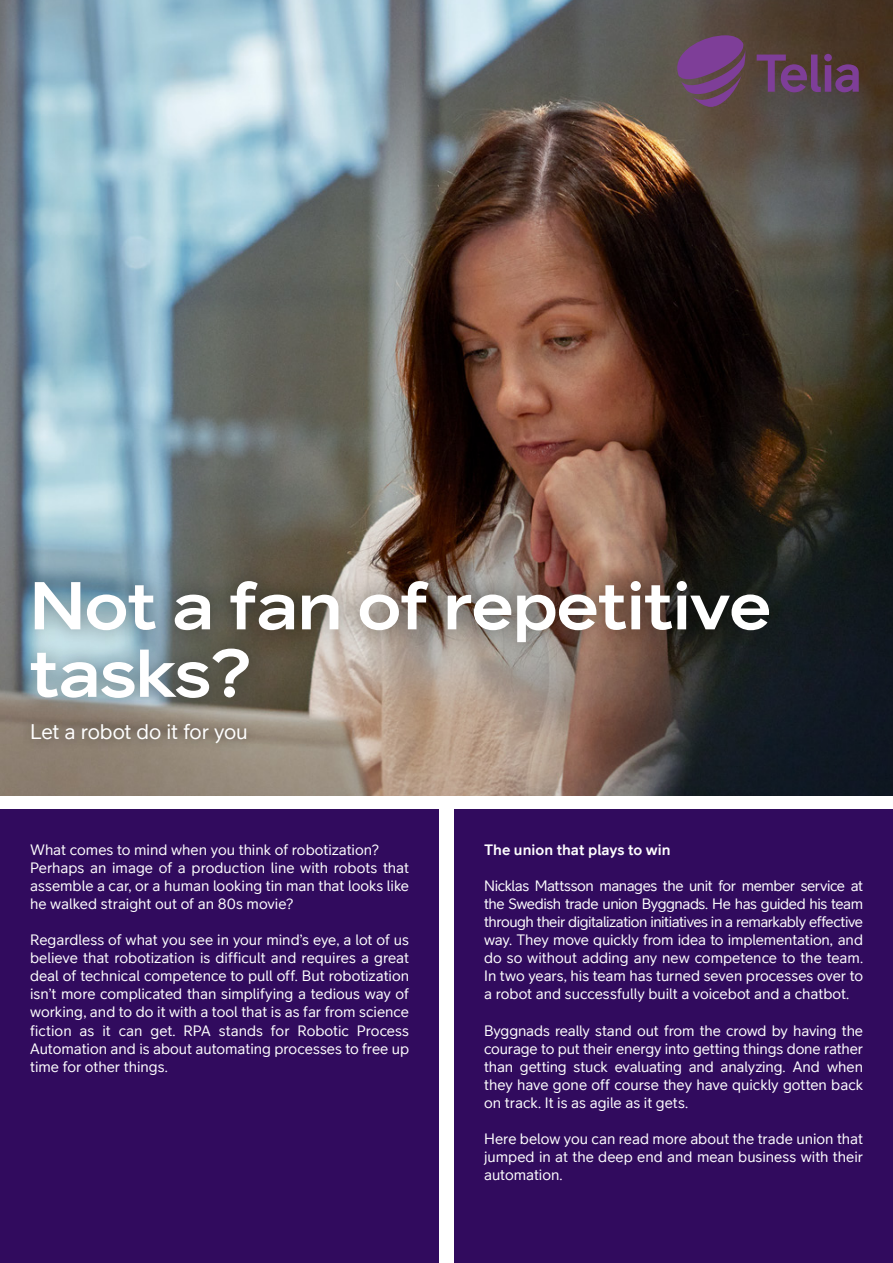
<style>
.page{position:relative;width:893px;height:1263px;background:#fff}
.page>*{position:absolute;margin:0;border:0;box-sizing:border-box;transform-origin:0 0}
.t1{font:67.5px/67.5px "Telia Sans Heading Heading";color:#fff}
.t2{font:21.15px "Telia Sans";letter-spacing:-.01em;color:#fff}
.t3{font:15px/18px "Telia Sans";color:#fff;text-align:justify}
.t4{font:700 15px "Telia Sans";color:#fff}
</style>
<div class="page">
<img style="left:0;top:0;width:893px;height:795px">
<div style="left:454px;top:810px;width:439px;height:453px;background:#310b5e"></div>
<div style="left:0;top:810px;width:439px;height:453px;background:#310b5e"></div>
<div style="left:20px;top:714px;width:238px;height:40px;background:#000;opacity:.45"></div>
<div style="left:12px;top:561px;width:776px;height:156px;background:#000;opacity:.4"></div>
<svg style="left:757px;top:54px;width:102px;height:38px;background:#623d5e"></svg>
<svg style="left:677px;top:35px;width:68px;height:72px;background:#6f4574"></svg>
<p class="t1" style="left:30px;top:573px;width:742px">Not a fan of repetitive tasks?</p>
<p class="t2" style="left:30px;top:720px;width:219px">Let a robot do it for you</p>
<p class="t3" style="left:30px;top:841px;width:380px;text-align:left">What comes to mind when you think of robotization?<br>Perhaps an image of a production line with robots that assemble a car, or a human looking tin man that looks like he walked straight out of an 80s movie?</p>
<p class="t3" style="left:30px;top:931px;width:381px">Regardless of what you see in your mind’s eye, a lot of us believe that robotization is difficult and requires a great deal of technical competence to pull off. But robotization isn’t more complicated than simplifying a tedious way of working, and to do it with a tool that is as far from science fiction as it can get. RPA stands for Robotic Process Automation and is about automating processes to free up time for other things.</p>
<p class="t4" style="left:484px;top:842px;width:188px">The union that plays to win</p>
<p class="t3" style="left:484px;top:877px;width:380px">Nicklas Mattsson manages the unit for member service at the Swedish trade union Byggnads. He has guided his team through their digitalization initiatives in a remarkably effective way. They move quickly from idea to implementation, and do so without adding any new competence to the team.<br>In two years, his team has turned seven processes over to a robot and successfully built a voicebot and a chatbot.</p>
<p class="t3" style="left:484px;top:1021px;width:380px">Byggnads really stand out from the crowd by having the courage to put their energy into getting things done rather than getting stuck evaluating and analyzing. And when they have gone off course they have quickly gotten back on track. It is as agile as it gets.</p>
<p class="t3" style="left:484px;top:1129px;width:380px">Here below you can read more about the trade union that jumped in at the deep end and mean business with their automation.</p>
</div>
